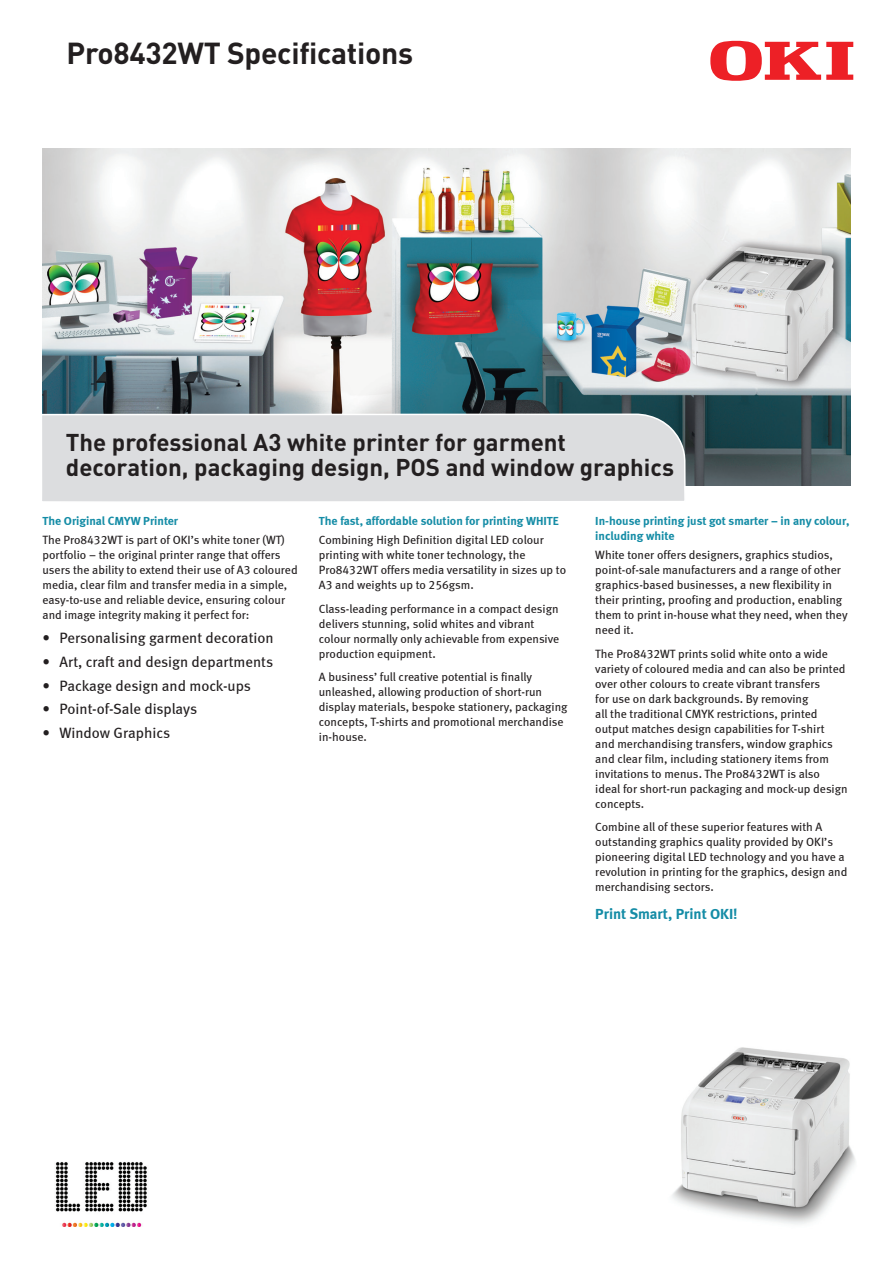
<style>
.page{position:relative;width:893px;height:1263px;background:#fff}
.page>*{position:absolute;margin:0;border:0;box-sizing:border-box;transform-origin:0 0}
.MainSubHead{font:700 30px "DIN Pro";letter-spacing:-.01em;color:#231f20}
.t1{font:700 24px/25.5px "DIN Pro";color:#231f20}
.BodyText{font:15px "Meta Book LF";color:#231f20}
.BodyText-2{font:15px "Meta Bold LF";color:#148ca6}
.BodyText-3{font:12px/15px "Meta Book LF";color:#231f20}
.BodyText-4{font:12px/15px "Meta Bold LF";color:#148ca6}
</style>
<div class="page">
<img style="left:43px;top:149px;width:807px;height:337px">
<div style="left:42px;top:413px;width:645px;height:89px;background:#dcdddf"></div>
<svg style="left:710px;top:41px;width:143px;height:40px"></svg>
<img style="left:55px;top:1162px;width:92px;height:64px">
<img style="left:672px;top:1047px;width:183px;height:177px">
<p class="MainSubHead" style="left:66px;top:32px;width:348px">Pro8432WT Specifications</p>
<p class="t1" style="left:66px;top:428px;width:610px">The professional A3 white printer for garment decoration, packaging design, POS and window graphics</p>
<p class="BodyText-4" style="left:43px;top:513px;width:137px">The Original CMYW Printer</p>
<p class="BodyText-3" style="left:43px;top:532px;width:257px">The Pro8432WT is part of OKI’s white toner (WT) portfolio – the original printer range that offers users the ability to extend their use of A3 coloured media, clear film and transfer media in a simple, easy-to-use and reliable device, ensuring colour and image integrity making it perfect for:</p>
<p class="BodyText" style="left:43px;top:629px;width:233px">• Personalising garment decoration</p>
<p class="BodyText" style="left:43px;top:653px;width:232px">• Art, craft and design departments</p>
<p class="BodyText" style="left:43px;top:676px;width:210px">• Package design and mock-ups</p>
<p class="BodyText" style="left:43px;top:700px;width:156px">• Point-of-Sale displays</p>
<p class="BodyText" style="left:43px;top:724px;width:129px">• Window Graphics</p>
<p class="BodyText-4" style="left:319px;top:513px;width:241px">The fast, affordable solution for printing WHITE</p>
<p class="BodyText-3" style="left:319px;top:532px;width:249px">Combining High Definition digital LED colour printing with white toner technology, the Pro8432WT offers media versatility in sizes up to A3 and weights up to 256gsm.</p>
<p class="BodyText-3" style="left:319px;top:601px;width:242px">Class-leading performance in a compact design delivers stunning, solid whites and vibrant colour normally only achievable from expensive production equipment.</p>
<p class="BodyText-3" style="left:319px;top:669px;width:250px">A business’ full creative potential is finally unleashed, allowing production of short-run display materials, bespoke stationery, packaging concepts, T-shirts and promotional merchandise in-house.</p>
<p class="BodyText-4" style="left:595px;top:513px;width:256px">In-house printing just got smarter – in any colour, including white</p>
<p class="BodyText-3" style="left:595px;top:547px;width:254px">White toner offers designers, graphics studios, point-of-sale manufacturers and a range of other graphics-based businesses, a new flexibility in their printing, proofing and production, enabling them to print in-house what they need, when they need it.</p>
<p class="BodyText-3" style="left:595px;top:646px;width:254px">The Pro8432WT prints solid white onto a wide variety of coloured media and can also be printed over other colours to create vibrant transfers<br>for use on dark backgrounds. By removing<br>all the traditional CMYK restrictions, printed output matches design capabilities for T-shirt<br>and merchandising transfers, window graphics and clear film, including stationery items from invitations to menus. The Pro8432WT is also ideal for short-run packaging and mock-up design concepts.</p>
<p class="BodyText-3" style="left:595px;top:819px;width:254px">Combine all of these superior features with A outstanding graphics quality provided by OKI’s pioneering digital LED technology and you have a revolution in printing for the graphics, design and merchandising sectors.</p>
<p class="BodyText-2" style="left:595px;top:905px;width:144px">Print Smart, Print OKI!</p>
</div>
